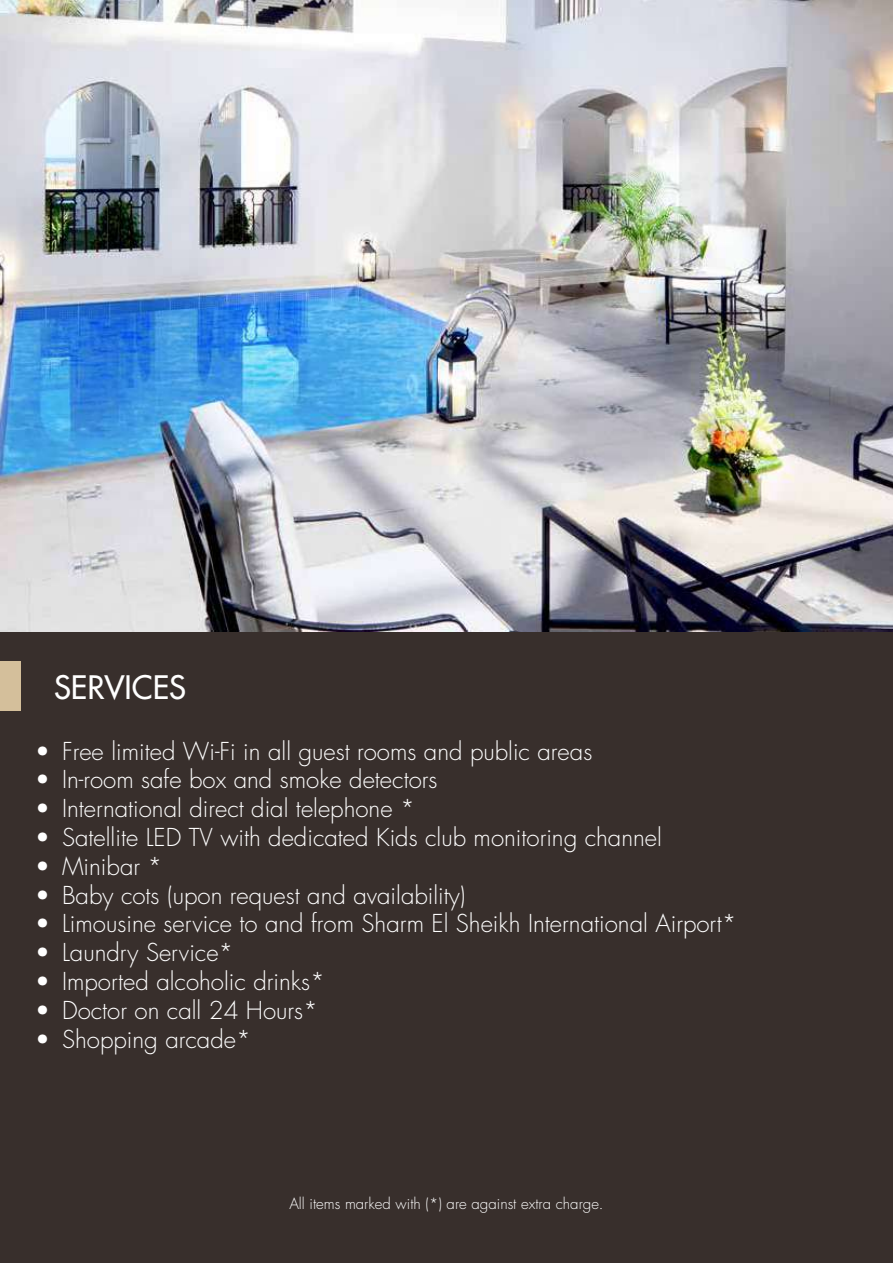
<style>
.page{position:relative;width:893px;height:1263px;background:#382f2c}
.page>*{position:absolute;margin:0;border:0;box-sizing:border-box;transform-origin:0 0}
.t1{font:500 31.5px "Futura Std";color:#fff}
.t2{font:300 24px "Futura Std";color:#fff}
.t3{font:300 15px "Futura Std";color:#fff}
</style>
<div class="page">
<img style="left:0;top:0;width:893px;height:631px">
<div style="left:0;top:661px;width:21px;height:49px;background:#d4bf9b"></div>
<h1 class="t1" style="left:54px;top:667px;width:134px">SERVICES</h1>
<p class="t2" style="left:62px;top:736px;width:532px">Free limited Wi-Fi in all guest rooms and public areas</p>
<p class="t2" style="left:35px;top:736px;width:16px">•</p>
<p class="t2" style="left:35px;top:765px;width:16px">•</p>
<p class="t2" style="left:35px;top:794px;width:16px">•</p>
<p class="t2" style="left:35px;top:823px;width:16px">•</p>
<p class="t2" style="left:35px;top:851px;width:16px">•</p>
<p class="t2" style="left:35px;top:880px;width:16px">•</p>
<p class="t2" style="left:35px;top:909px;width:16px">•</p>
<p class="t2" style="left:35px;top:938px;width:16px">•</p>
<p class="t2" style="left:35px;top:967px;width:16px">•</p>
<p class="t2" style="left:35px;top:995px;width:16px">•</p>
<p class="t2" style="left:35px;top:1024px;width:16px">•</p>
<p class="t2" style="left:62px;top:765px;width:377px">In-room safe box and smoke detectors</p>
<p class="t2" style="left:62px;top:794px;width:354px">International direct dial telephone *</p>
<p class="t2" style="left:62px;top:823px;width:601px">Satellite LED TV with dedicated Kids club monitoring channel</p>
<p class="t2" style="left:62px;top:851px;width:102px">Minibar *</p>
<p class="t2" style="left:62px;top:880px;width:405px">Baby cots (upon request and availability(</p>
<p class="t2" style="left:62px;top:909px;width:676px">Limousine service to and from Sharm El Sheikh International Airport*</p>
<p class="t2" style="left:62px;top:938px;width:173px">Laundry Service*</p>
<p class="t2" style="left:62px;top:967px;width:264px">Imported alcoholic drinks*</p>
<p class="t2" style="left:62px;top:995px;width:258px">Doctor on call 24 Hours*</p>
<p class="t2" style="left:62px;top:1024px;width:190px">Shopping arcade*</p>
<p class="t3" style="left:289px;top:1194px;width:316px">All items marked with (*) are against extra charge.</p>
</div>
